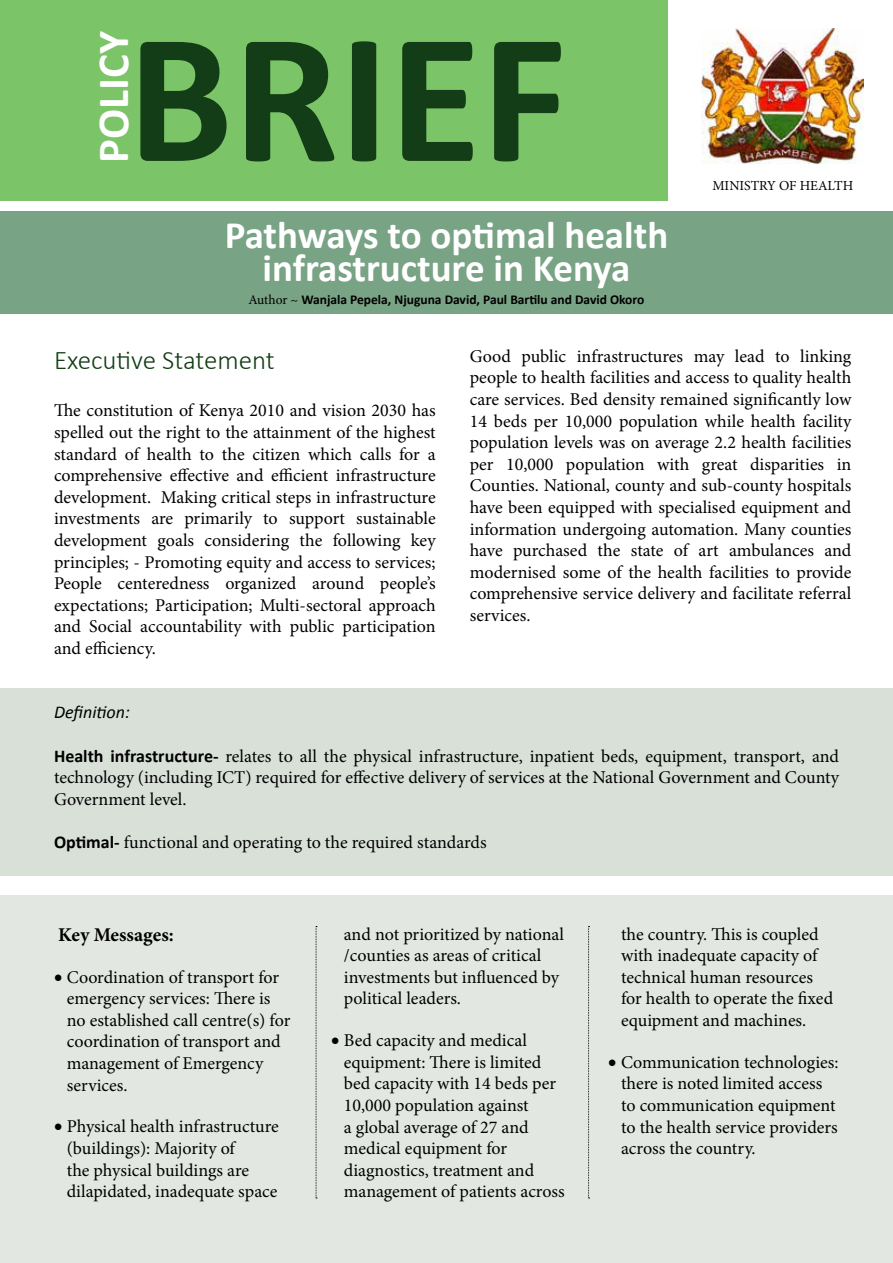
<style>
.page{position:relative;width:893px;height:1263px;background:#fff}
.page>*{position:absolute;margin:0;border:0;box-sizing:border-box;transform-origin:0 0}
.t1{font:700 188.25px "Calibri";color:#133d16}
.t2{font:700 44.7px "Calibri";color:#fff}
.t3{font:700 39px/33px "Calibri";color:#fff;text-align:center}
.t4{font:300 27px "Calibri";color:#133d16}
.t5{font:700 19.5px "Minion Pro";color:#000}
.t6{font:18px/21.6px "Minion Pro";color:#000}
.t7{font:italic 18px "Calibri";color:#000}
.t8{font:13.8px "Minion Pro";color:#000}
.t9{font:700 13.5px "Calibri";color:#000}
.s1{font-family:"Minion Pro";font-weight:400}
.s2{font-family:"Calibri";font-weight:700}
</style>
<div class="page">
<div style="left:0;top:211px;width:893px;height:103px;background:#79a385"></div>
<div style="left:0;top:688px;width:893px;height:188px;background:#d8e0d8"></div>
<div style="left:0;top:0;width:668px;height:201px;background:#7bc468"></div>
<img style="left:702px;top:29px;width:162px;height:135px">
<div style="left:0;top:895px;width:893px;height:368px;background:#e2e8e1"></div>
<svg style="left:588px;top:926px;width:2px;height:272px"></svg>
<svg style="left:316px;top:926px;width:1px;height:272px"></svg>
<h2 class="t2" style="left:85px;top:163px;width:133px;rotate:-90deg">POLICY</h2>
<h1 class="t1" style="left:127px;top:-22px;width:442px">BRIEF</h1>
<h3 class="t3" style="left:225px;top:219px;width:445px">Pathways to optimal health infrastructure in Kenya</h3>
<p class="t9" style="left:249px;top:291px;width:397px"><span class="s1">Author ~</span> Wanjala Pepela, Njuguna David, Paul Bartilu and David Okoro</p>
<p class="t8" style="left:712px;top:177px;width:142px">MINISTRY OF HEALTH</p>
<h3 class="t4" style="left:54px;top:343px;width:222px">Executive Statement</h3>
<p class="t6" style="left:54px;top:400px;width:383px;text-align:justify">The constitution of Kenya 2010 and vision 2030 has spelled out the right to the attainment of the highest standard of health to the citizen which calls for a comprehensive effective and efficient infrastructure development. Making critical steps in infrastructure investments are primarily to support sustainable development goals considering the following key principles; - Promoting equity and access to services; People centeredness organized around people’s expectations; Participation; Multi-sectoral approach and Social accountability with public participation and efficiency.</p>
<p class="t6" style="left:470px;top:345px;width:383px;text-align:justify">Good public infrastructures may lead to linking people to health facilities and access to quality health care services. Bed density remained significantly low 14 beds per 10,000 population while health facility population levels was on average 2.2 health facilities per 10,000 population with great disparities in Counties. National, county and sub-county hospitals have been equipped with specialised equipment and information undergoing automation. Many counties have purchased the state of art ambulances and modernised some of the health facilities to provide comprehensive service delivery and facilitate referral services.</p>
<p class="t7" style="left:54px;top:701px;width:77px">Definition:</p>
<p class="t6" style="left:54px;top:745px;width:786px;text-align:justify"><span class="s2">Health infrastructure-</span> relates to all the physical infrastructure, inpatient beds, equipment, transport, and technology (including ICT) required for effective delivery of services at the National Government and County Government level.</p>
<p class="t6" style="left:54px;top:831px;width:434px"><span class="s2">Optimal-</span> functional and operating to the required standards</p>
<p class="t5" style="left:58px;top:921px;width:117px">Key Messages:</p>
<p class="t6" style="left:67px;top:966px;width:225px;text-indent:-13px">• Coordination of transport for emergency services: There is no established call centre(s) for coordination of transport and management of Emergency services.</p>
<p class="t6" style="left:67px;top:1116px;width:214px;text-indent:-13px">• Physical health infrastructure (buildings): Majority of<br>the physical buildings are dilapidated, inadequate space</p>
<p class="t6" style="left:344px;top:923px;width:222px">and not prioritized by national /counties as areas of critical investments but influenced by political leaders.</p>
<p class="t6" style="left:344px;top:1030px;width:222px;text-indent:-13px">• Bed capacity and medical equipment: There is limited bed capacity with 14 beds per<br>10,000 population against<br>a global average of 27 and medical equipment for diagnostics, treatment and management of patients across</p>
<p class="t6" style="left:621px;top:923px;width:214px">the country. This is coupled with inadequate capacity of technical human resources for health to operate the fixed equipment and machines.</p>
<p class="t6" style="left:621px;top:1051px;width:219px;text-indent:-13px">• Communication technologies: there is noted limited access to communication equipment to the health service providers across the country.</p>
</div>
